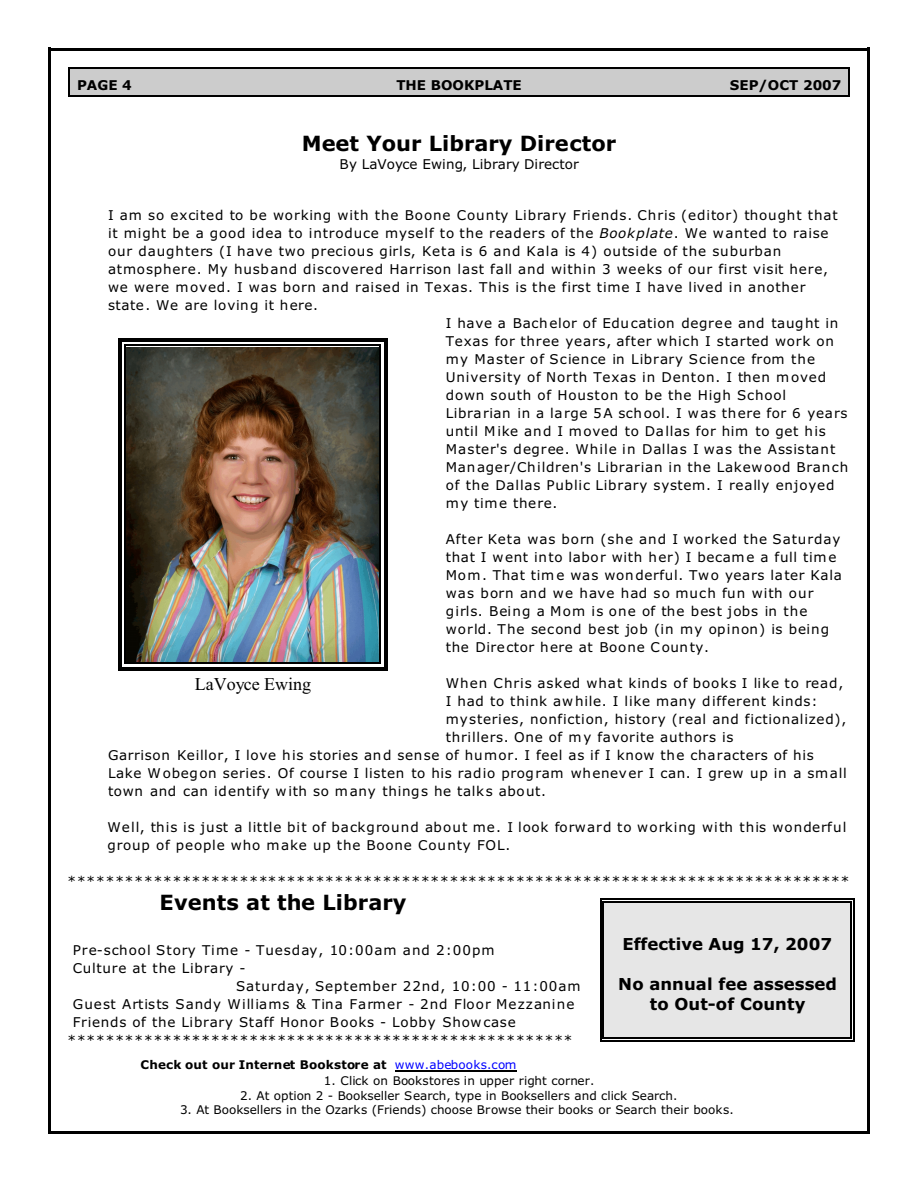
<style>
.page{position:relative;width:918px;height:1188px;background:#fff}
.page>*{position:absolute;margin:0;border:0;box-sizing:border-box;transform-origin:0 0}
.t1{font:700 21px "Verdana";color:#000}
.t2{font:18px "Times New Roman";color:#000}
.t3{font:700 16.5px/20.4px "Verdana";letter-spacing:.005em;color:#000;text-align:center}
.t4{font:13.5px/18px "Verdana";letter-spacing:.06em;color:#000}
.t5{font:13.5px/18px "Verdana";letter-spacing:.08em;color:#000}
.t6{font:13.5px "Verdana";letter-spacing:.04em;color:#000}
.t7{font:13.5px "Verdana";letter-spacing:.005em;color:#000}
.t8{font:700 13.5px "Verdana";color:#000}
.t9{font:12px "Verdana";color:#000}
.t10{font:700 12px "Verdana";letter-spacing:.015em;color:#000}
.s1{font-style:italic}
.s2{font-weight:400;color:#00f}
</style>
<div class="page">
<hr style="left:48px;top:48px;width:3px;height:1086px;background:#000">
<hr style="left:867px;top:48px;width:3px;height:1086px;background:#000">
<hr style="left:48px;top:48px;width:822px;height:2px;background:#000">
<hr style="left:48px;top:1131px;width:822px;height:3px;background:#000">
<div style="left:68px;top:68px;width:782px;height:29px;background:#ccc"></div>
<svg style="left:68px;top:69px;width:1px;height:27px"></svg>
<svg style="left:849px;top:69px;width:1px;height:27px"></svg>
<hr style="left:68px;top:68px;width:782px;height:1px;background:#000">
<hr style="left:68px;top:96px;width:782px;height:1px;background:#000">
<hr style="left:395px;top:1070px;width:121px;height:2px;background:#000">
<img style="left:126px;top:348px;width:254px;height:315px">
<hr style="left:125px;top:344px;width:1px;height:320px;background:#000">
<hr style="left:380px;top:344px;width:1px;height:320px;background:#000">
<hr style="left:125px;top:344px;width:256px;height:2px;background:#000">
<hr style="left:125px;top:663px;width:256px;height:1px;background:#000">
<hr style="left:118px;top:338px;width:4px;height:333px;background:#000">
<hr style="left:384px;top:338px;width:4px;height:333px;background:#000">
<hr style="left:118px;top:338px;width:270px;height:3px;background:#000">
<hr style="left:118px;top:667px;width:270px;height:4px;background:#000">
<div style="left:603px;top:901px;width:249px;height:138px;background:#e6e6e6"></div>
<hr style="left:603px;top:901px;width:1px;height:138px;background:#000">
<hr style="left:851px;top:901px;width:1px;height:138px;background:#000">
<hr style="left:603px;top:901px;width:249px;height:1px;background:#000">
<hr style="left:603px;top:1038px;width:249px;height:1px;background:#000">
<hr style="left:600px;top:898px;width:1px;height:143px;background:#000">
<hr style="left:854px;top:898px;width:1px;height:143px;background:#000">
<hr style="left:600px;top:898px;width:255px;height:1px;background:#000">
<hr style="left:600px;top:1040px;width:255px;height:2px;background:#000">
<p class="t8" style="left:77px;top:80px;width:56px">PAGE 4</p>
<p class="t8" style="left:396px;top:80px;width:127px">THE BOOKPLATE</p>
<p class="t8" style="left:730px;top:80px;width:113px">SEP/OCT 2007</p>
<h1 class="t1" style="left:302px;top:135px;width:316px">Meet Your Library Director</h1>
<p class="t7" style="left:340px;top:159px;width:241px">By LaVoyce Ewing, Library Director</p>
<p class="t4" style="left:108px;top:207px;width:731px">I am so excited to be working with the Boone County Library Friends. Chris (editor) thought that</p>
<p class="t4" style="left:108px;top:225px;width:722px">it might be a good idea to introduce myself to the readers of the <span class="s1">Bookplate</span>. We wanted to raise</p>
<p class="t4" style="left:108px;top:243px;width:675px">our daughters (I have two precious girls, Keta is 6 and Kala is 4) outside of the suburban</p>
<p class="t4" style="left:108px;top:261px;width:722px">atmosphere. My husband discovered Harrison last fall and within 3 weeks of our first visit here,</p>
<p class="t4" style="left:108px;top:279px;width:699px">we were moved. I was born and raised in Texas. This is the first time I have lived in another</p>
<p class="t6" style="left:108px;top:299px;width:212px">state. We are loving it here.</p>
<p class="t4" style="left:446px;top:315px;width:394px">I have a Bachelor of Education degree and taught in</p>
<p class="t4" style="left:446px;top:333px;width:390px">Texas for three years, after which I started work on</p>
<p class="t5" style="left:446px;top:351px;width:371px">my Master of Science in Library Science from the</p>
<p class="t4" style="left:446px;top:369px;width:382px">University of North Texas in Denton. I then moved</p>
<p class="t4" style="left:446px;top:387px;width:342px">down south of Houston to be the High School</p>
<p class="t6" style="left:446px;top:407px;width:403px">Librarian in a large 5A school. I was there for 6 years</p>
<p class="t4" style="left:446px;top:423px;width:382px">until Mike and I moved to Dallas for him to get his</p>
<p class="t5" style="left:446px;top:441px;width:391px">Master's degree. While in Dallas I was the Assistant</p>
<p class="t4" style="left:446px;top:459px;width:404px">Manager/Children's Librarian in the Lakewood Branch</p>
<p class="t4" style="left:446px;top:477px;width:390px">of the Dallas Public Library system. I really enjoyed</p>
<p class="t6" style="left:446px;top:497px;width:113px">my time there.</p>
<p class="t4" style="left:446px;top:531px;width:397px">After Keta was born (she and I worked the Saturday that I went into labor with her) I became a full time Mom. That time was wonderful. Two years later Kala was born and we have had so much fun with our girls. Being a Mom is one of the best jobs in the world. The second best job (in my opinon) is being the Director here at Boone County.</p>
<p class="t4" style="left:446px;top:675px;width:399px">When Chris asked what kinds of books I like to read,</p>
<p class="t4" style="left:446px;top:693px;width:373px">I had to think awhile. I like many different kinds:</p>
<p class="t4" style="left:446px;top:711px;width:402px">mysteries, nonfiction, history (real and fictionalized),</p>
<p class="t4" style="left:446px;top:729px;width:289px">thrillers. One of my favorite authors is</p>
<p class="t4" style="left:108px;top:747px;width:707px">Garrison Keillor, I love his stories and sense of humor. I feel as if I know the characters of his</p>
<p class="t4" style="left:108px;top:765px;width:740px">Lake Wobegon series. Of course I listen to his radio program whenever I can. I grew up in a small</p>
<p class="t4" style="left:108px;top:783px;width:440px">town and can identify with so many things he talks about.</p>
<p class="t5" style="left:107px;top:819px;width:740px">Well, this is just a little bit of background about me. I look forward to working with this wonderful group of people who make up the Boone County FOL.</p>
<p class="t4" style="left:68px;top:873px;width:783px">**********************************************************************************</p>
<h1 class="t1" style="left:160px;top:894px;width:248px">Events at the Library</h1>
<p class="t4" style="left:73px;top:942px;width:423px">Pre-school Story Time - Tuesday, 10:00am and 2:00pm</p>
<p class="t4" style="left:73px;top:960px;width:174px">Culture at the Library -</p>
<p class="t4" style="left:236px;top:978px;width:346px">Saturday, September 22nd, 10:00 - 11:00am</p>
<p class="t5" style="left:73px;top:996px;width:503px">Guest Artists Sandy Williams &amp; Tina Farmer - 2nd Floor Mezzanine</p>
<p class="t4" style="left:73px;top:1014px;width:444px">Friends of the Library Staff Honor Books - Lobby Showcase</p>
<p class="t4" style="left:68px;top:1032px;width:507px">*****************************************************</p>
<p class="t10" style="left:141px;top:1060px;width:377px">Check out our Internet Bookstore at <span class="s2">www.abebooks.com</span></p>
<p class="t9" style="left:324px;top:1076px;width:272px">1. Click on Bookstores in upper right corner.</p>
<p class="t9" style="left:240px;top:1091px;width:439px">2. At option 2 - Bookseller Search, type in Booksellers and click Search.</p>
<p class="t9" style="left:180px;top:1105px;width:555px">3. At Booksellers in the Ozarks (Friends) choose Browse their books or Search their books.</p>
<h2 class="t2" style="left:195px;top:678px;width:118px">LaVoyce Ewing</h2>
<p class="t3" style="left:622px;top:935px;width:211px">Effective Aug 17, 2007</p>
<p class="t3" style="left:618px;top:975px;width:220px">No annual fee assessed to Out-of County</p>
</div>
